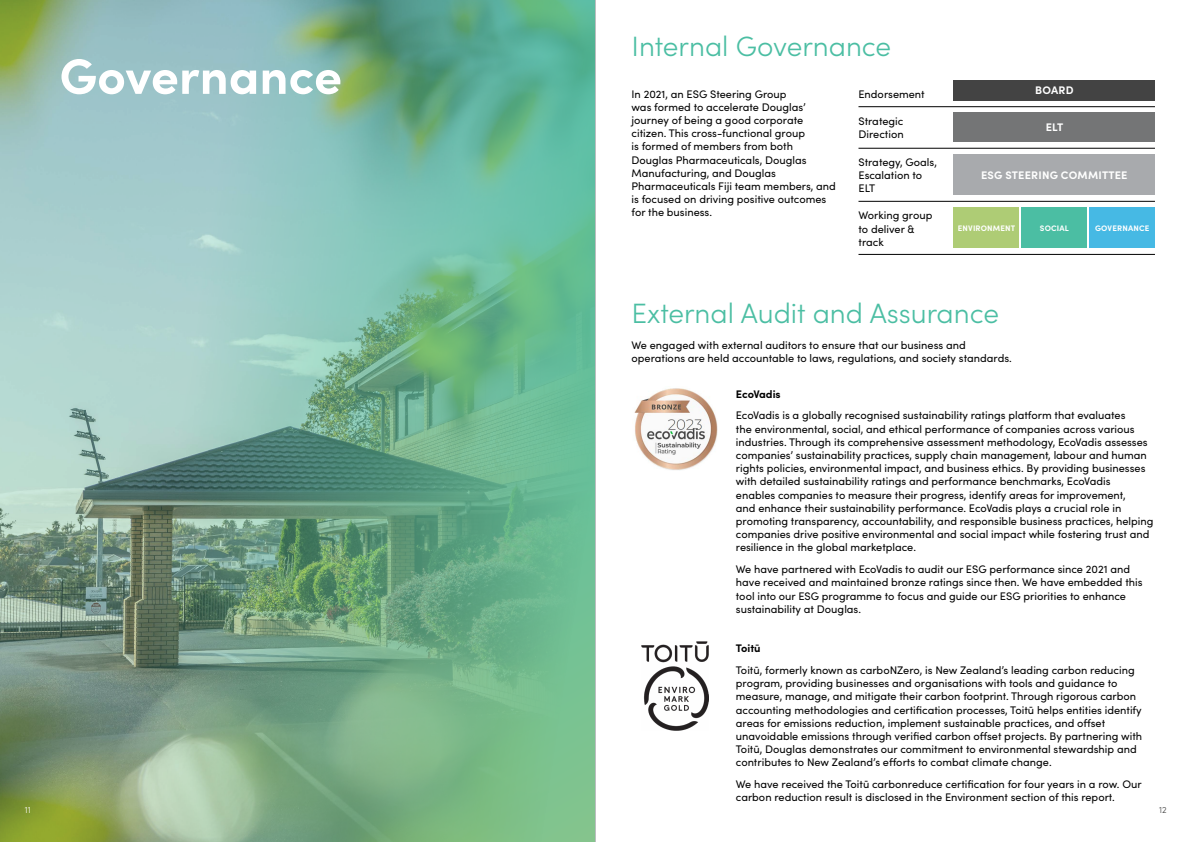
<style>
.page{position:relative;width:1191px;height:842px;background:#fff}
.page>*{position:absolute;margin:0;border:0;box-sizing:border-box;transform-origin:0 0}
.t1{font:700 50px "Sofia Pro";color:#fff}
.t2{font:300 28px "Sofia Pro";color:#4bbea3}
.t3{font:11px/13.2px "Sofia Pro";color:#000}
.t4{font:700 11px "Sofia Pro";letter-spacing:.02em;color:#fff}
.t5{font:700 11px "Sofia Pro";color:#000}
.t6{font:300 9px "Sofia Pro";color:#fff}
.t7{font:300 9px "Sofia Pro";color:#434343}
.t8{font:700 8px "Sofia Pro";letter-spacing:.02em;color:#fff}
</style>
<div class="page">
<img style="left:0;top:0;width:595px;height:842px">
<div style="left:953px;top:80px;width:202px;height:21px;background:#434343"></div>
<div style="left:953px;top:113px;width:202px;height:29px;background:#747576"></div>
<div style="left:953px;top:155px;width:202px;height:40px;background:#a8aaad"></div>
<div style="left:953px;top:208px;width:66px;height:40px;background:#aecc75"></div>
<div style="left:1021px;top:208px;width:66px;height:40px;background:#4bbea3"></div>
<div style="left:1089px;top:208px;width:66px;height:40px;background:#46b9e4"></div>
<hr style="left:858px;top:107px;width:297px;height:1px;background:#000">
<hr style="left:858px;top:148px;width:297px;height:1px;background:#000">
<hr style="left:858px;top:201px;width:297px;height:1px;background:#000">
<hr style="left:858px;top:254px;width:297px;height:1px;background:#000">
<img style="left:634px;top:388px;width:83px;height:82px">
<img style="left:641px;top:641px;width:67px;height:89px">
<hr style="left:595px;top:0;width:1px;height:842px;background:#bcbec0">
<h1 class="t1" style="left:59px;top:38px;width:284px">Governance</h1>
<h2 class="t2" style="left:631px;top:26px;width:261px">Internal Governance</h2>
<p class="t3" style="left:631px;top:87px;width:206px">In 2021, an ESG Steering Group<br>was formed to accelerate Douglas’ journey of being a good corporate citizen. This cross-functional group<br>is formed of members from both<br>Douglas Pharmaceuticals, Douglas<br>Manufacturing, and Douglas<br>Pharmaceuticals Fiji team members, and is focused on driving positive outcomes for the business.</p>
<p class="t3" style="left:858px;top:87px;width:68px">Endorsement</p>
<p class="t3" style="left:858px;top:114px;width:47px">Strategic<br>Direction</p>
<p class="t3" style="left:858px;top:154px;width:80px">Strategy, Goals,<br>Escalation to<br>ELT</p>
<p class="t3" style="left:858px;top:208px;width:75px">Working group to deliver &amp; track</p>
<p class="t4" style="left:1035px;top:82px;width:40px">BOARD</p>
<p class="t4" style="left:1045px;top:119px;width:19px">ELT</p>
<p class="t4" style="left:981px;top:166px;width:148px">ESG STEERING COMMITTEE</p>
<p class="t8" style="left:958px;top:222px;width:59px">ENVIRONMENT</p>
<p class="t8" style="left:1040px;top:222px;width:31px">SOCIAL</p>
<p class="t8" style="left:1095px;top:222px;width:56px">GOVERNANCE</p>
<h2 class="t2" style="left:631px;top:293px;width:369px">External Audit and Assurance</h2>
<p class="t3" style="left:631px;top:338px;width:382px">We engaged with external auditors to ensure that our business and operations are held accountable to laws, regulations, and society standards.</p>
<p class="t5" style="left:736px;top:385px;width:46px">EcoVadis</p>
<p class="t3" style="left:736px;top:408px;width:419px">EcoVadis is a globally recognised sustainability ratings platform that evaluates<br>the environmental, social, and ethical performance of companies across various industries. Through its comprehensive assessment methodology, EcoVadis assesses companies’ sustainability practices, supply chain management, labour and human rights policies, environmental impact, and business ethics. By providing businesses with detailed sustainability ratings and performance benchmarks, EcoVadis<br>enables companies to measure their progress, identify areas for improvement,<br>and enhance their sustainability performance. EcoVadis plays a crucial role in promoting transparency, accountability, and responsible business practices, helping companies drive positive environmental and social impact while fostering trust and resilience in the global marketplace.</p>
<p class="t3" style="left:736px;top:562px;width:408px">We have partnered with EcoVadis to audit our ESG performance since 2021 and have received and maintained bronze ratings since then. We have embedded this tool into our ESG programme to focus and guide our ESG priorities to enhance sustainability at Douglas.</p>
<p class="t5" style="left:736px;top:640px;width:26px">Toitū</p>
<p class="t3" style="left:736px;top:663px;width:408px">Toitū, formerly known as carboNZero, is New Zealand’s leading carbon reducing program, providing businesses and organisations with tools and guidance to measure, manage, and mitigate their carbon footprint. Through rigorous carbon accounting methodologies and certification processes, Toitū helps entities identify areas for emissions reduction, implement sustainable practices, and offset unavoidable emissions through verified carbon offset projects. By partnering with Toitū, Douglas demonstrates our commitment to environmental stewardship and contributes to New Zealand’s efforts to combat climate change.</p>
<p class="t3" style="left:736px;top:777px;width:407px">We have received the Toitū carbonreduce certification for four years in a row. Our carbon reduction result is disclosed in the Environment section of this report.</p>
<p class="t6" style="left:25px;top:803px;width:8px">11</p>
<p class="t7" style="left:1159px;top:803px;width:9px">12</p>
</div>
